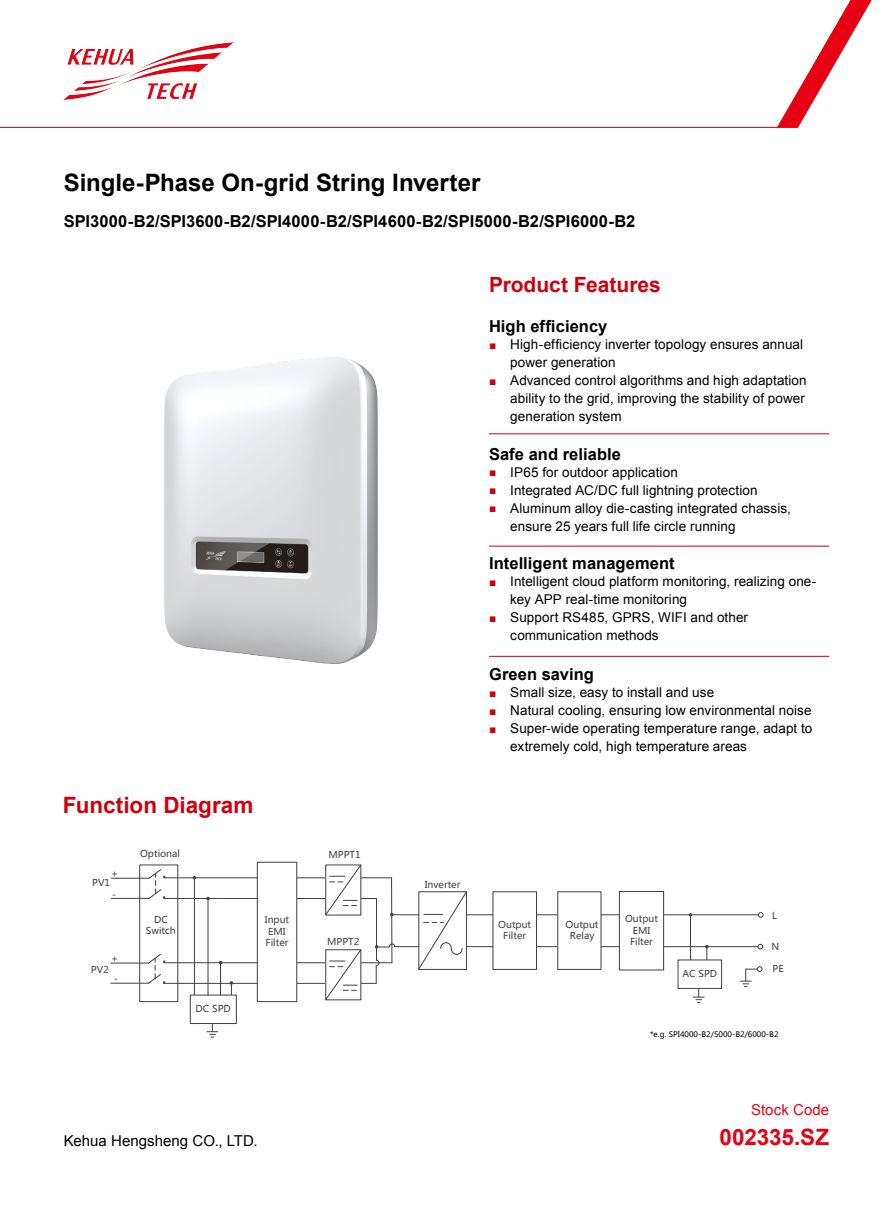
<style>
.page{position:relative;width:893px;height:1212px;background:#fff}
.page>*{position:absolute;margin:0;border:0;box-sizing:border-box;transform-origin:0 0}
.t1{font:700 24px "Arial";color:#000}
.t2{font:700 22.5px "Arial";color:#cf000e}
.t3{font:700 22.5px "Arial";color:#e60012}
.t4{font:700 21px "Arial";color:#cf000e}
.t5{font:700 16.5px "Arial";letter-spacing:.005em;color:#000}
.t6{font:15px "Arial";letter-spacing:.005em;color:#000}
.t7{font:15px "Arial";letter-spacing:.005em;color:#e60012}
.t8{font:13.5px/18px "Arial";letter-spacing:.005em;color:#000}
.t9{font:9.45px/11.4px "Microsoft Ya Hei";color:#404040;text-align:center}
.t10{font:7.5px "Microsoft Ya Hei";color:#000}
.s1{font-size:12px;color:#cf000e}
</style>
<div class="page">
<hr style="left:0;top:127px;width:798px;height:1px;background:#cf000e">
<svg style="left:777px;top:0;width:95px;height:128px"></svg>
<img style="left:64px;top:43px;width:169px;height:56px">
<svg style="left:207px;top:1024px;width:11px;height:14px"></svg>
<hr style="left:393px;top:914px;width:172px;height:1px;background:#404040">
<hr style="left:376px;top:898px;width:1px;height:62px;background:#404040">
<hr style="left:391px;top:878px;width:1px;height:85px;background:#404040">
<svg style="left:375px;top:959px;width:5px;height:24px"></svg>
<hr style="left:395px;top:946px;width:170px;height:1px;background:#404040">
<div style="left:139px;top:864px;width:39px;height:138px;border:1px solid #404040"></div>
<hr style="left:164px;top:898px;width:212px;height:1px;background:#404040">
<hr style="left:164px;top:877px;width:228px;height:1px;background:#404040">
<hr style="left:164px;top:983px;width:212px;height:1px;background:#404040">
<hr style="left:164px;top:962px;width:228px;height:1px;background:#404040">
<hr style="left:111px;top:878px;width:38px;height:1px;background:#404040">
<hr style="left:111px;top:898px;width:38px;height:1px;background:#404040">
<hr style="left:111px;top:963px;width:38px;height:1px;background:#404040">
<hr style="left:111px;top:983px;width:38px;height:1px;background:#404040">
<div style="left:257px;top:862px;width:40px;height:139px;background:#fff"></div>
<div style="left:257px;top:862px;width:40px;height:140px;border:1px solid #404040"></div>
<svg style="left:325px;top:864px;width:37px;height:52px"></svg>
<svg style="left:325px;top:949px;width:37px;height:51px"></svg>
<hr style="left:194px;top:878px;width:1px;height:125px;background:#404040">
<svg style="left:230px;top:981px;width:3px;height:14px"></svg>
<div style="left:190px;top:995px;width:46px;height:28px;background:#fff"></div>
<div style="left:190px;top:995px;width:47px;height:29px;border:1px solid #404040"></div>
<svg style="left:375px;top:943px;width:20px;height:5px"></svg>
<svg style="left:418px;top:891px;width:49px;height:79px"></svg>
<div style="left:493px;top:892px;width:43px;height:77px;background:#fff"></div>
<div style="left:493px;top:891px;width:44px;height:79px;border:1px solid #404040"></div>
<hr style="left:593px;top:946px;width:165px;height:1px;background:#404040">
<hr style="left:593px;top:914px;width:165px;height:1px;background:#404040">
<svg style="left:758px;top:944px;width:5px;height:5px"></svg>
<svg style="left:758px;top:912px;width:5px;height:5px"></svg>
<svg style="left:740px;top:966px;width:22px;height:21px"></svg>
<hr style="left:690px;top:915px;width:1px;height:45px;background:#404040">
<svg style="left:705px;top:945px;width:3px;height:14px"></svg>
<svg style="left:693px;top:989px;width:11px;height:14px"></svg>
<div style="left:678px;top:959px;width:44px;height:30px;border:1px solid #404040"></div>
<svg style="left:148px;top:869px;width:17px;height:30px"></svg>
<svg style="left:148px;top:954px;width:17px;height:30px"></svg>
<hr style="left:220px;top:963px;width:1px;height:32px;background:#404040">
<hr style="left:208px;top:898px;width:1px;height:97px;background:#404040">
<div style="left:619px;top:891px;width:45px;height:79px;background:#fff"></div>
<div style="left:619px;top:891px;width:45px;height:79px;border:1px solid #404040"></div>
<div style="left:558px;top:892px;width:43px;height:77px;background:#fff"></div>
<div style="left:557px;top:891px;width:44px;height:79px;border:1px solid #404040"></div>
<img style="left:164px;top:357px;width:214px;height:307px">
<hr style="left:489px;top:434px;width:340px;height:1px;background:#cf000e">
<hr style="left:489px;top:546px;width:340px;height:1px;background:#cf000e">
<hr style="left:489px;top:656px;width:340px;height:1px;background:#cf000e">
<h1 class="t1" style="left:64px;top:166px;width:418px">Single-Phase On-grid String Inverter</h1>
<p class="t5" style="left:64px;top:210px;width:573px">SPI3000-B2/SPI3600-B2/SPI4000-B2/SPI4600-B2/SPI5000-B2/SPI6000-B2</p>
<h2 class="t2" style="left:63px;top:790px;width:192px">Function Diagram</h2>
<p class="t9" style="left:111px;top:867px;width:9px">+</p>
<p class="t9" style="left:92px;top:876px;width:19px">PV1</p>
<p class="t9" style="left:112px;top:889px;width:6px">-</p>
<p class="t9" style="left:111px;top:952px;width:9px">+</p>
<p class="t9" style="left:91px;top:964px;width:19px">PV2</p>
<p class="t9" style="left:114px;top:972px;width:6px">-</p>
<p class="t9" style="left:140px;top:848px;width:41px">Optional</p>
<p class="t9" style="left:146px;top:913px;width:31px">DC<br>Switch</p>
<p class="t9" style="left:196px;top:1003px;width:37px">DC SPD</p>
<p class="t9" style="left:265px;top:914px;width:26px;text-align:left">Input<br>EMI<br>Filter</p>
<p class="t9" style="left:328px;top:848px;width:34px">MPPT1</p>
<p class="t9" style="left:327px;top:936px;width:34px">MPPT2</p>
<h3 class="t4" style="left:489px;top:271px;width:173px">Product Features</h3>
<p class="t5" style="left:489px;top:315px;width:120px">High efficiency</p>
<p class="t8" style="left:510px;top:336px;width:294px;text-indent:-21px"><span class="s1">■</span> High-efficiency inverter topology ensures annual power generation</p>
<p class="t8" style="left:510px;top:372px;width:298px;text-indent:-21px"><span class="s1">■</span> Advanced control algorithms and high adaptation ability to the grid, improving the stability of power generation system</p>
<p class="t5" style="left:489px;top:443px;width:134px">Safe and reliable</p>
<p class="t8" style="left:489px;top:463px;width:190px"><span class="s1">■</span> IP65 for outdoor application</p>
<p class="t8" style="left:489px;top:481px;width:270px"><span class="s1">■</span> Integrated AC/DC full lightning protection</p>
<p class="t8" style="left:510px;top:499px;width:282px;text-indent:-21px"><span class="s1">■</span> Aluminum alloy die-casting integrated chassis, ensure 25 years full life circle running</p>
<p class="t5" style="left:489px;top:552px;width:187px">Intelligent management</p>
<p class="t8" style="left:510px;top:573px;width:308px;text-indent:-21px"><span class="s1">■</span> Intelligent cloud platform monitoring, realizing one&shy;key APP real-time monitoring</p>
<p class="t8" style="left:510px;top:609px;width:239px;text-indent:-21px"><span class="s1">■</span> Support RS485, GPRS, WIFI and other communication methods</p>
<p class="t5" style="left:489px;top:663px;width:106px">Green saving</p>
<p class="t8" style="left:489px;top:684px;width:227px"><span class="s1">■</span> Small size, easy to install and use</p>
<p class="t8" style="left:489px;top:702px;width:324px"><span class="s1">■</span> Natural cooling, ensuring low environmental noise</p>
<p class="t8" style="left:510px;top:720px;width:304px;text-indent:-21px"><span class="s1">■</span> Super-wide operating temperature range, adapt to extremely cold, high temperature areas</p>
<p class="t9" style="left:425px;top:878px;width:37px">Inverter</p>
<p class="t9" style="left:498px;top:918px;width:34px">Output<br>Filter</p>
<p class="t9" style="left:566px;top:918px;width:34px">Output<br>Relay</p>
<p class="t9" style="left:625px;top:913px;width:34px">Output<br>EMI<br>Filter</p>
<p class="t9" style="left:682px;top:967px;width:36px">AC SPD</p>
<p class="t9" style="left:772px;top:909px;width:6px">L</p>
<p class="t9" style="left:771px;top:940px;width:9px">N</p>
<p class="t9" style="left:772px;top:963px;width:13px">PE</p>
<p class="t10" style="left:650px;top:1029px;width:130px">*e.g. SPI4000-B2/5000-B2/6000-B2</p>
<p class="t7" style="left:751px;top:1100px;width:80px">Stock Code</p>
<p class="t6" style="left:64px;top:1131px;width:195px">Kehua Hengsheng CO., LTD.</p>
<h2 class="t3" style="left:719px;top:1122px;width:111px">002335.SZ</h2>
</div>
